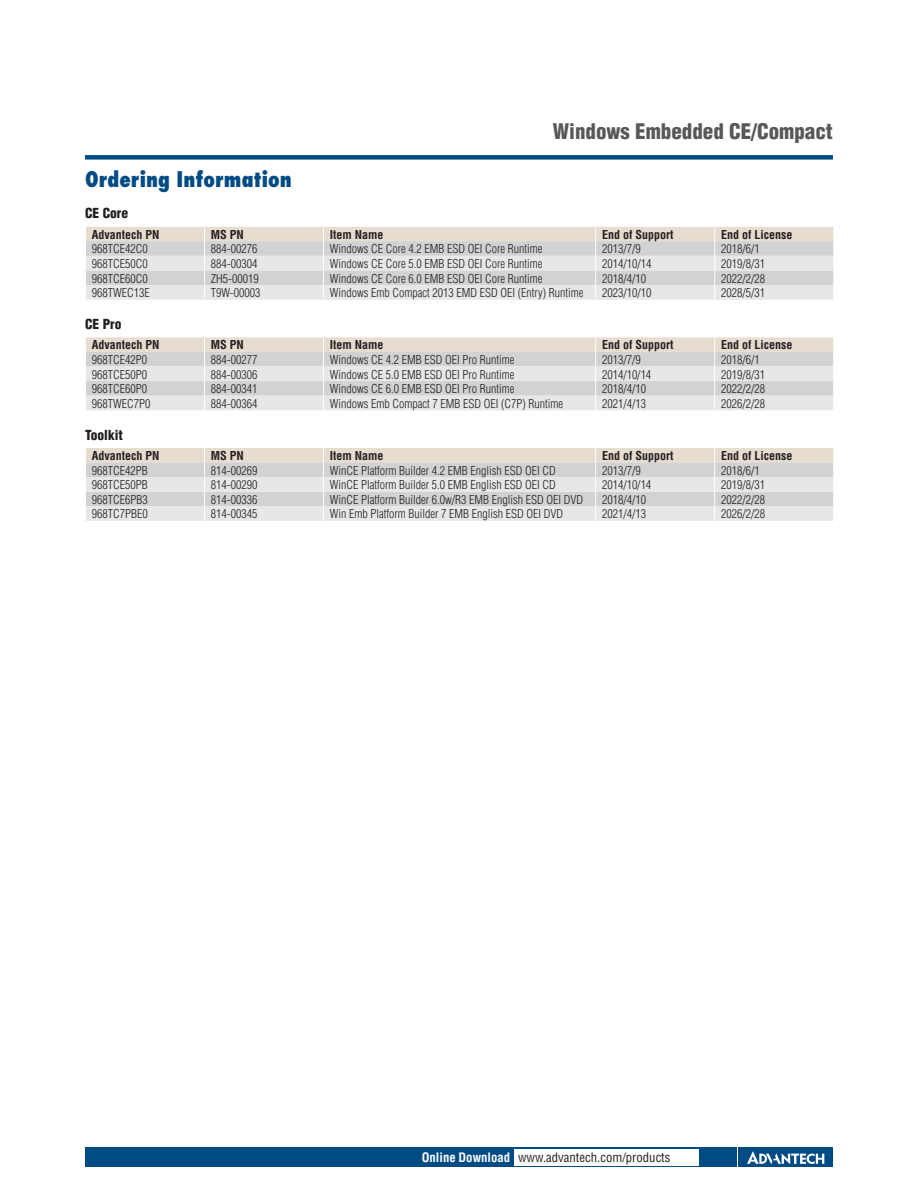
<style>
.page{position:relative;width:918px;height:1188px;background:#fff}
.page>*{position:absolute;margin:0;border:0;box-sizing:border-box;transform-origin:0 0}
.DS_Headline-1P{font:900 condensed 21px "Helvetica";color:#57585a}
.DS_Paragraph_Header{font:800 condensed 21px "Futura";color:#004b84}
.DS_Paragraph_Subhead{font:900 condensed 13.5px "Helvetica";color:#231f20}
.t1{font:condensed 12.75px "Helvetica";color:#231f20}
.DS_Tab-data{font:300 condensed 12px "Helvetica";color:#231f20}
.DS_Tab-data_bold{font:700 condensed 12px "Helvetica";color:#231f20}
.s1{font-weight:700;color:#fff}
</style>
<div class="page">
<div style="left:85px;top:155px;width:748px;height:5px;background:#004b84"></div>
<div style="left:85px;top:1147px;width:651px;height:20px;background:#004b84"></div>
<div style="left:738px;top:1147px;width:95px;height:20px;background:#004b84"></div>
<svg style="left:747px;top:1151px;width:77px;height:13px"></svg>
<div style="left:514px;top:1149px;width:184px;height:16px;background:#fff"></div>
<svg style="left:86px;top:227px;width:748px;height:73px;background:#dedddc"></svg>
<svg style="left:86px;top:337px;width:748px;height:73px;background:#dedddc"></svg>
<svg style="left:86px;top:448px;width:748px;height:73px;background:#dedddc"></svg>
<p class="DS_Headline-1P" style="left:553px;top:119px;width:282px">Windows Embedded CE/Compact</p>
<p class="DS_Paragraph_Header" style="left:85px;top:166px;width:208px">Ordering Information</p>
<p class="DS_Paragraph_Subhead" style="left:85px;top:205px;width:45px">CE Core</p>
<p class="DS_Tab-data_bold" style="left:92px;top:227px;width:69px">Advantech PN</p>
<p class="DS_Tab-data_bold" style="left:211px;top:227px;width:35px">MS PN</p>
<p class="DS_Tab-data_bold" style="left:330px;top:227px;width:55px">Item Name</p>
<p class="DS_Tab-data_bold" style="left:602px;top:227px;width:73px">End of Support</p>
<p class="DS_Tab-data_bold" style="left:721px;top:227px;width:73px">End of License</p>
<p class="DS_Tab-data" style="left:92px;top:242px;width:57px">968TCE42C0</p>
<p class="DS_Tab-data" style="left:211px;top:242px;width:48px">884-00276</p>
<p class="DS_Tab-data" style="left:330px;top:242px;width:214px">Windows CE Core 4.2 EMB ESD OEI Core Runtime</p>
<p class="DS_Tab-data" style="left:602px;top:242px;width:40px">2013/7/9</p>
<p class="DS_Tab-data" style="left:721px;top:242px;width:40px">2018/6/1</p>
<p class="DS_Tab-data" style="left:92px;top:257px;width:57px">968TCE50C0</p>
<p class="DS_Tab-data" style="left:211px;top:257px;width:48px">884-00304</p>
<p class="DS_Tab-data" style="left:330px;top:257px;width:214px">Windows CE Core 5.0 EMB ESD OEI Core Runtime</p>
<p class="DS_Tab-data" style="left:602px;top:257px;width:51px">2014/10/14</p>
<p class="DS_Tab-data" style="left:721px;top:257px;width:45px">2019/8/31</p>
<p class="DS_Tab-data" style="left:92px;top:271px;width:57px">968TCE60C0</p>
<p class="DS_Tab-data" style="left:211px;top:271px;width:49px">ZH5-00019</p>
<p class="DS_Tab-data" style="left:330px;top:271px;width:214px">Windows CE Core 6.0 EMB ESD OEI Core Runtime</p>
<p class="DS_Tab-data" style="left:602px;top:271px;width:45px">2018/4/10</p>
<p class="DS_Tab-data" style="left:721px;top:271px;width:45px">2022/2/28</p>
<p class="DS_Tab-data" style="left:92px;top:286px;width:59px">968TWEC13E</p>
<p class="DS_Tab-data" style="left:211px;top:286px;width:51px">T9W-00003</p>
<p class="DS_Tab-data" style="left:330px;top:286px;width:255px">Windows Emb Compact 2013 EMD ESD OEI (Entry) Runtime</p>
<p class="DS_Tab-data" style="left:602px;top:286px;width:51px">2023/10/10</p>
<p class="DS_Tab-data" style="left:721px;top:286px;width:45px">2028/5/31</p>
<p class="DS_Paragraph_Subhead" style="left:85px;top:316px;width:38px">CE Pro</p>
<p class="DS_Tab-data_bold" style="left:92px;top:338px;width:69px">Advantech PN</p>
<p class="DS_Tab-data_bold" style="left:211px;top:338px;width:35px">MS PN</p>
<p class="DS_Tab-data_bold" style="left:330px;top:338px;width:55px">Item Name</p>
<p class="DS_Tab-data_bold" style="left:602px;top:338px;width:73px">End of Support</p>
<p class="DS_Tab-data_bold" style="left:721px;top:338px;width:73px">End of License</p>
<p class="DS_Tab-data" style="left:92px;top:353px;width:57px">968TCE42P0</p>
<p class="DS_Tab-data" style="left:211px;top:353px;width:48px">884-00277</p>
<p class="DS_Tab-data" style="left:330px;top:353px;width:186px">Windows CE 4.2 EMB ESD OEI Pro Runtime</p>
<p class="DS_Tab-data" style="left:602px;top:353px;width:40px">2013/7/9</p>
<p class="DS_Tab-data" style="left:721px;top:353px;width:40px">2018/6/1</p>
<p class="DS_Tab-data" style="left:92px;top:367px;width:57px">968TCE50P0</p>
<p class="DS_Tab-data" style="left:211px;top:367px;width:48px">884-00306</p>
<p class="DS_Tab-data" style="left:330px;top:367px;width:186px">Windows CE 5.0 EMB ESD OEI Pro Runtime</p>
<p class="DS_Tab-data" style="left:602px;top:367px;width:51px">2014/10/14</p>
<p class="DS_Tab-data" style="left:721px;top:367px;width:45px">2019/8/31</p>
<p class="DS_Tab-data" style="left:92px;top:382px;width:57px">968TCE60P0</p>
<p class="DS_Tab-data" style="left:211px;top:382px;width:48px">884-00341</p>
<p class="DS_Tab-data" style="left:330px;top:382px;width:186px">Windows CE 6.0 EMB ESD OEI Pro Runtime</p>
<p class="DS_Tab-data" style="left:602px;top:382px;width:45px">2018/4/10</p>
<p class="DS_Tab-data" style="left:721px;top:382px;width:45px">2022/2/28</p>
<p class="DS_Tab-data" style="left:92px;top:396px;width:60px">968TWEC7P0</p>
<p class="DS_Tab-data" style="left:211px;top:396px;width:48px">884-00364</p>
<p class="DS_Tab-data" style="left:330px;top:396px;width:235px">Windows Emb Compact 7 EMB ESD OEI (C7P) Runtime</p>
<p class="DS_Tab-data" style="left:602px;top:396px;width:45px">2021/4/13</p>
<p class="DS_Tab-data" style="left:721px;top:396px;width:45px">2026/2/28</p>
<p class="DS_Paragraph_Subhead" style="left:85px;top:426px;width:40px">Toolkit</p>
<p class="DS_Tab-data_bold" style="left:92px;top:448px;width:69px">Advantech PN</p>
<p class="DS_Tab-data_bold" style="left:211px;top:448px;width:35px">MS PN</p>
<p class="DS_Tab-data_bold" style="left:330px;top:448px;width:55px">Item Name</p>
<p class="DS_Tab-data_bold" style="left:602px;top:448px;width:73px">End of Support</p>
<p class="DS_Tab-data_bold" style="left:721px;top:448px;width:73px">End of License</p>
<p class="DS_Tab-data" style="left:92px;top:463px;width:57px">968TCE42PB</p>
<p class="DS_Tab-data" style="left:211px;top:463px;width:48px">814-00269</p>
<p class="DS_Tab-data" style="left:330px;top:463px;width:227px">WinCE Platform Builder 4.2 EMB English ESD OEI CD</p>
<p class="DS_Tab-data" style="left:602px;top:463px;width:40px">2013/7/9</p>
<p class="DS_Tab-data" style="left:721px;top:463px;width:40px">2018/6/1</p>
<p class="DS_Tab-data" style="left:92px;top:478px;width:57px">968TCE50PB</p>
<p class="DS_Tab-data" style="left:211px;top:478px;width:48px">814-00290</p>
<p class="DS_Tab-data" style="left:330px;top:478px;width:227px">WinCE Platform Builder 5.0 EMB English ESD OEI CD</p>
<p class="DS_Tab-data" style="left:602px;top:478px;width:51px">2014/10/14</p>
<p class="DS_Tab-data" style="left:721px;top:478px;width:45px">2019/8/31</p>
<p class="DS_Tab-data" style="left:92px;top:492px;width:57px">968TCE6PB3</p>
<p class="DS_Tab-data" style="left:211px;top:492px;width:48px">814-00336</p>
<p class="DS_Tab-data" style="left:330px;top:492px;width:255px">WinCE Platform Builder 6.0w/R3 EMB English ESD OEI DVD</p>
<p class="DS_Tab-data" style="left:602px;top:492px;width:45px">2018/4/10</p>
<p class="DS_Tab-data" style="left:721px;top:492px;width:45px">2022/2/28</p>
<p class="DS_Tab-data" style="left:92px;top:507px;width:57px">968TC7PBE0</p>
<p class="DS_Tab-data" style="left:211px;top:507px;width:48px">814-00345</p>
<p class="DS_Tab-data" style="left:330px;top:507px;width:235px">Win Emb Platform Builder 7 EMB English ESD OEI DVD</p>
<p class="DS_Tab-data" style="left:602px;top:507px;width:45px">2021/4/13</p>
<p class="DS_Tab-data" style="left:721px;top:507px;width:45px">2026/2/28</p>
<p class="t1" style="left:422px;top:1150px;width:250px"><span class="s1">Online Download</span> www.advantech.com/products</p>
</div>
